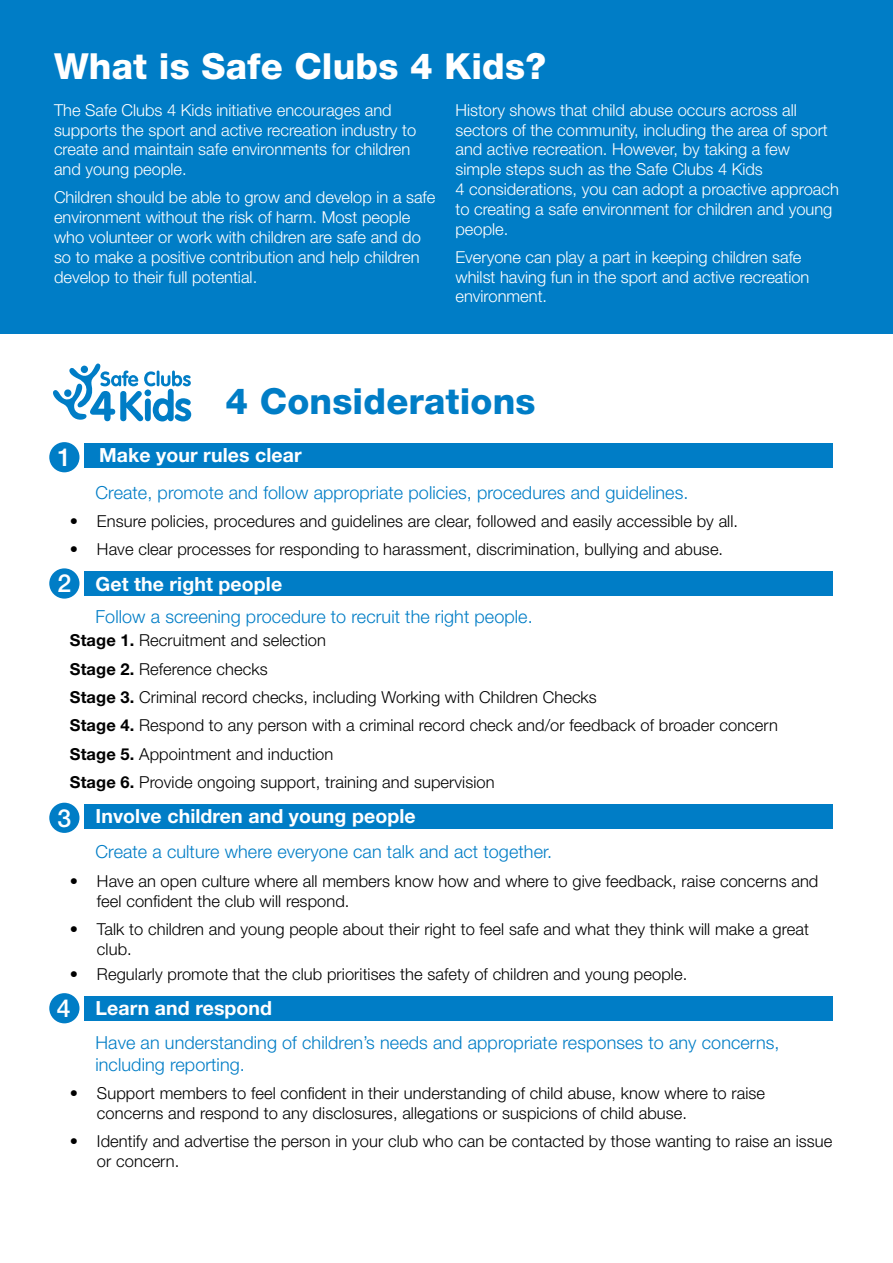
<style>
.page{position:relative;width:893px;height:1263px;background:#fff}
.page>*{position:absolute;margin:0;border:0;box-sizing:border-box;transform-origin:0 0}
.t1{font:800 36px "Helvetica Neue LT Std";letter-spacing:.005em;color:#fff}
.t2{font:800 36px "Helvetica Neue LT Std";letter-spacing:.005em;color:#007dc6}
.t3{font:500 24.9px "Helvetica Neue LT Std";color:#fff}
.t4{font:700 19.5px "Helvetica Neue LT Std";letter-spacing:.005em;color:#fff}
.t5{font:300 18px/21.6px "Helvetica Neue LT Std";letter-spacing:.005em;color:#007dc6}
.t6{font:300 16.5px/28.3px "Helvetica Neue LT Std";letter-spacing:.005em;color:#000}
.t7{font:300 16.5px/19.8px "Helvetica Neue LT Std";color:#fff}
.s1{font-weight:700}
</style>
<div class="page">
<div style="left:85px;top:444px;width:748px;height:24px;background:#007dc6"></div>
<div style="left:85px;top:571px;width:748px;height:24px;background:#007dc6"></div>
<div style="left:85px;top:804px;width:748px;height:24px;background:#007dc6"></div>
<div style="left:85px;top:996px;width:748px;height:24px;background:#007dc6"></div>
<div style="left:0;top:0;width:893px;height:334px;background:#007dc6"></div>
<div style="left:49px;top:442px;width:30px;height:30px;background:#007dc6;border-radius:50%"></div>
<div style="left:49px;top:568px;width:30px;height:31px;background:#007dc6;border-radius:50%"></div>
<div style="left:49px;top:803px;width:30px;height:30px;background:#007dc6;border-radius:50%"></div>
<div style="left:49px;top:993px;width:30px;height:30px;background:#007dc6;border-radius:50%"></div>
<svg style="left:53px;top:363px;width:138px;height:58px"></svg>
<h1 class="t1" style="left:54px;top:45px;width:493px">What is Safe Clubs 4 Kids?</h1>
<p class="t7" style="left:54px;top:100px;width:364px">The Safe Clubs 4 Kids initiative encourages and supports the sport and active recreation industry to create and maintain safe environments for children and young people.</p>
<p class="t7" style="left:54px;top:187px;width:383px">Children should be able to grow and develop in a safe environment without the risk of harm. Most people who volunteer or work with children are safe and do so to make a positive contribution and help children develop to their full potential.</p>
<p class="t7" style="left:455px;top:100px;width:385px">History shows that child abuse occurs across all sectors of the community, including the area of sport and active recreation. However, by taking a few simple steps such as the Safe Clubs 4 Kids<br>4 considerations, you can adopt a proactive approach to creating a safe environment for children and young people.</p>
<p class="t7" style="left:455px;top:247px;width:355px">Everyone can play a part in keeping children safe whilst having fun in the sport and active recreation environment.</p>
<h1 class="t2" style="left:225px;top:379px;width:312px">4 Considerations</h1>
<p class="t4" style="left:99px;top:443px;width:204px">Make your rules clear</p>
<p class="t5" style="left:95px;top:481px;width:594px">Create, promote and follow appropriate policies, procedures and guidelines.</p>
<p class="t6" style="left:70px;top:507px;width:670px">• Ensure policies, procedures and guidelines are clear, followed and easily accessible by all.</p>
<p class="t6" style="left:70px;top:535px;width:655px">• Have clear processes for responding to harassment, discrimination, bullying and abuse.</p>
<p class="t4" style="left:95px;top:572px;width:188px">Get the right people</p>
<p class="t5" style="left:95px;top:605px;width:439px">Follow a screening procedure to recruit the right people.</p>
<p class="t6" style="left:70px;top:626px;width:709px"><span class="s1">Stage 1.</span> Recruitment and selection<br><span class="s1">Stage 2.</span> Reference checks<br><span class="s1">Stage 3.</span> Criminal record checks, including Working with Children Checks<br><span class="s1">Stage 4.</span> Respond to any person with a criminal record check and/or feedback of broader concern <span class="s1">Stage 5.</span> Appointment and induction<br><span class="s1">Stage 6.</span> Provide ongoing support, training and supervision</p>
<p class="t4" style="left:95px;top:804px;width:322px">Involve children and young people</p>
<p class="t5" style="left:95px;top:841px;width:458px">Create a culture where everyone can talk and act together.</p>
<p class="t6" style="left:97px;top:871px;width:723px;line-height:19.8px;text-indent:-27px">• Have an open culture where all members know how and where to give feedback, raise concerns and feel confident the club will respond.</p>
<p class="t6" style="left:97px;top:919px;width:713px;line-height:19.8px;text-indent:-27px">• Talk to children and young people about their right to feel safe and what they think will make a great club.</p>
<p class="t6" style="left:70px;top:959px;width:619px">• Regularly promote that the club prioritises the safety of children and young people.</p>
<p class="t4" style="left:95px;top:996px;width:178px">Learn and respond</p>
<p class="t5" style="left:95px;top:1032px;width:685px">Have an understanding of children’s needs and appropriate responses to any concerns, including reporting.</p>
<p class="t6" style="left:97px;top:1083px;width:670px;line-height:19.8px;text-indent:-27px">• Support members to feel confident in their understanding of child abuse, know where to raise concerns and respond to any disclosures, allegations or suspicions of child abuse.</p>
<p class="t6" style="left:97px;top:1131px;width:737px;line-height:19.8px;text-indent:-27px">• Identify and advertise the person in your club who can be contacted by those wanting to raise an issue or concern.</p>
<h2 class="t3" style="left:57px;top:443px;width:15px">1</h2>
<h2 class="t3" style="left:57px;top:568px;width:15px">2</h2>
<h2 class="t3" style="left:57px;top:803px;width:15px">3</h2>
<h2 class="t3" style="left:57px;top:993px;width:15px">4</h2>
</div>
